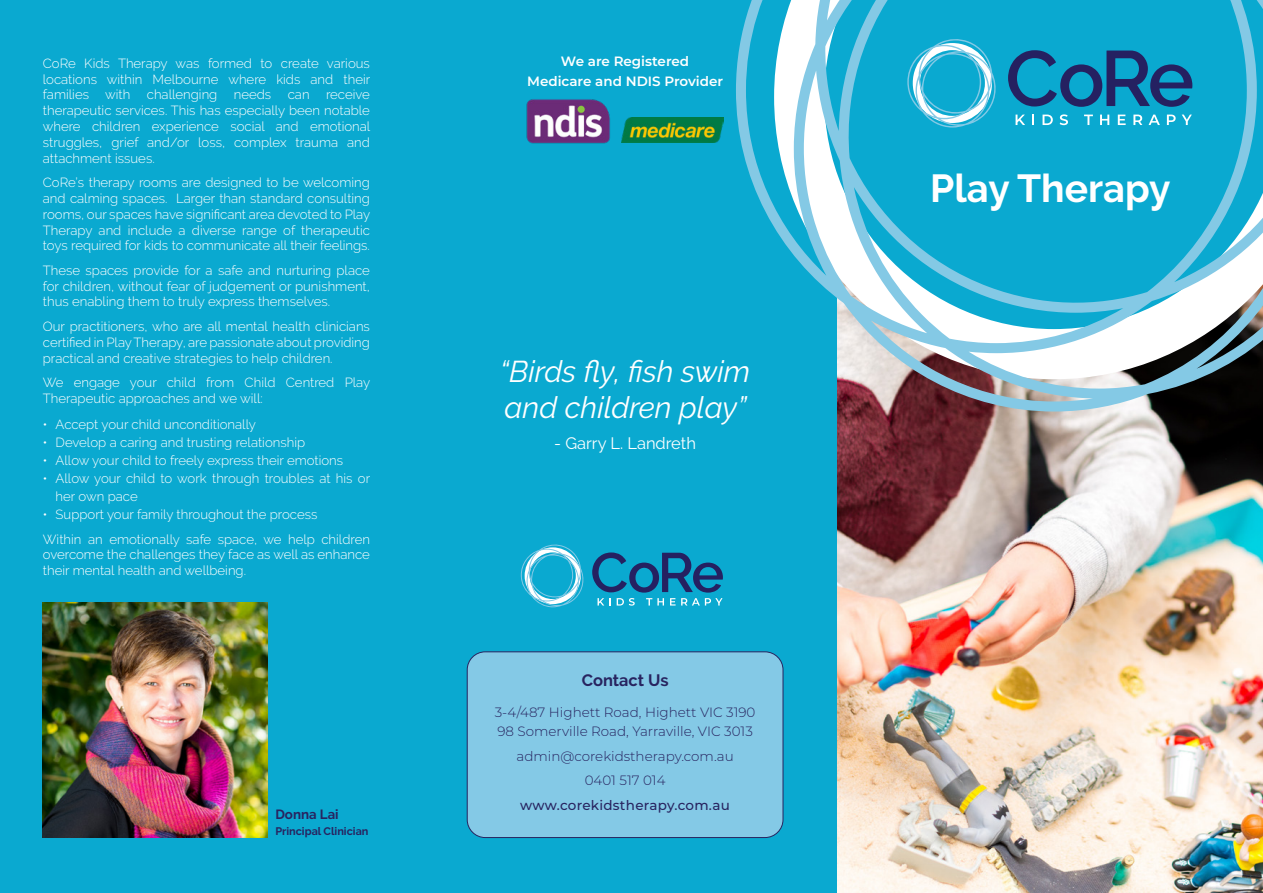
<style>
.page{position:relative;width:1263px;height:893px;background:#0aa9d0}
.page>*{position:absolute;margin:0;border:0;box-sizing:border-box;transform-origin:0 0}
.t1{font:700 39px "Raleway";color:#fff}
.t2{font:italic 30px "Raleway";color:#fff}
.t3{font:16.5px "Raleway";color:#fff}
.t4{font:700 16.5px "Raleway";color:#282460}
.t5{font:300 13.5px "Montserrat";color:#282460}
.t6{font:600 13.5px "Montserrat";color:#fff}
.t7{font:500 13.5px "Montserrat";letter-spacing:.02em;color:#282460}
.t8{font:700 13.35px "Raleway";color:#282460}
.t9{font:300 13.2px/15.9px "Raleway";color:#fff;text-align:justify}
.t10{font:700 10.95px "Raleway";color:#282460}
</style>
<div class="page">
<div style="left:467px;top:652px;width:316px;height:185px;background:#84c9e6;border-radius:18px"></div>
<div style="left:467px;top:651px;width:316px;height:187px;border:1px solid #282460;border-radius:18px"></div>
<img style="left:838px;top:411px;width:425px;height:482px">
<img style="left:43px;top:603px;width:225px;height:234px">
<svg style="left:592px;top:552px;width:131px;height:54px"></svg>
<svg style="left:521px;top:544px;width:63px;height:63px"></svg>
<svg style="left:736px;top:0;width:527px;height:411px"></svg>
<img style="left:526px;top:99px;width:84px;height:45px">
<img style="left:622px;top:117px;width:101px;height:25px">
<p class="t9" style="left:43px;top:55px;width:329px">CoRe Kids Therapy was formed to create various locations within Melbourne where kids and their families with challenging needs can receive therapeutic services. This has especially been notable where children experience social and emotional struggles, grief and/or loss, complex trauma and attachment issues.</p>
<p class="t9" style="left:43px;top:174px;width:329px">CoRe’s therapy rooms are designed to be welcoming and calming spaces. Larger than standard consulting rooms, our spaces have significant area devoted to Play Therapy and include a diverse range of therapeutic toys required for kids to communicate all their feelings.</p>
<p class="t9" style="left:43px;top:262px;width:329px">These spaces provide for a safe and nurturing place for children, without fear of judgement or punishment, thus enabling them to truly express themselves.</p>
<p class="t9" style="left:43px;top:318px;width:329px">Our practitioners, who are all mental health clinicians certified in Play Therapy, are passionate about providing practical and creative strategies to help children.</p>
<p class="t9" style="left:43px;top:374px;width:329px">We engage your child from Child Centred Play<br>Therapeutic approaches and we will:</p>
<p class="t9" style="left:43px;top:417px;width:215px">• Accept your child unconditionally</p>
<p class="t9" style="left:43px;top:435px;width:264px">• Develop a caring and trusting relationship</p>
<p class="t9" style="left:43px;top:453px;width:302px">• Allow your child to freely express their emotions</p>
<p class="t9" style="left:56px;top:469px;width:316px;line-height:18px;text-indent:-13px">• Allow your child to work through troubles at his or her own pace</p>
<p class="t9" style="left:43px;top:507px;width:276px">• Support your family throughout the process</p>
<p class="t9" style="left:43px;top:531px;width:329px">Within an emotionally safe space, we help children overcome the challenges they face as well as enhance their mental health and wellbeing.</p>
<p class="t8" style="left:275px;top:807px;width:65px">Donna Lai</p>
<p class="t10" style="left:275px;top:825px;width:95px">Principal Clinician</p>
<p class="t6" style="left:561px;top:51px;width:130px">We are Registered</p>
<p class="t6" style="left:527px;top:72px;width:197px">Medicare and NDIS Provider</p>
<p class="t2" style="left:500px;top:354px;width:252px">“Birds fly, fish swim</p>
<p class="t2" style="left:505px;top:390px;width:243px">and children play”</p>
<p class="t3" style="left:554px;top:434px;width:143px">- Garry L. Landreth</p>
<p class="t4" style="left:582px;top:671px;width:88px">Contact Us</p>
<p class="t5" style="left:495px;top:703px;width:262px">3-4/487 Highett Road, Highett VIC 3190</p>
<p class="t5" style="left:497px;top:722px;width:257px">98 Somerville Road, Yarraville, VIC 3013</p>
<p class="t5" style="left:516px;top:747px;width:219px">admin@corekidstherapy.com.au</p>
<p class="t5" style="left:585px;top:771px;width:82px">0401 517 014</p>
<p class="t7" style="left:520px;top:796px;width:211px">www.corekidstherapy.com.au</p>
<p class="t1" style="left:930px;top:166px;width:242px">Play Therapy</p>
</div>
